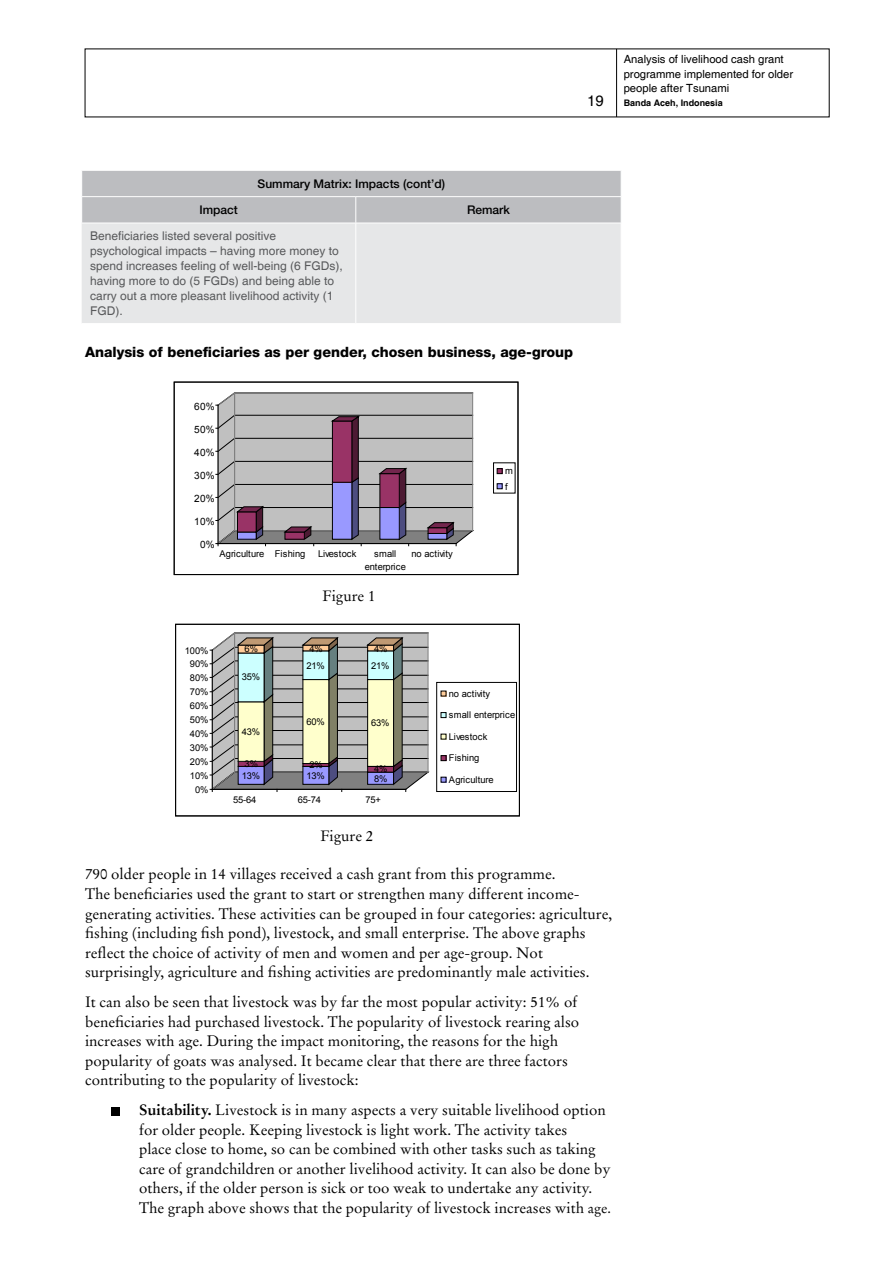
<style>
.page{position:relative;width:893px;height:1263px;background:#fff}
.page>*{position:absolute;margin:0;border:0;box-sizing:border-box;transform-origin:0 0}
.t1{font:15px/19.5px "Stempel Garamond";color:#000}
.t2{font:15px "Helvetica";color:#000}
.t3{font:800 14.25px "Helvetica Neue";color:#000}
.t4{font:12px/15px "Helvetica";color:#58595b}
.t5{font:500 12px "Helvetica Neue";color:#000}
.t6{font:11.25px/14.2px "Helvetica";color:#000}
.t7{font:10.05px "Arial";letter-spacing:.015em;color:#000}
.t8{font:9.3px/12.3px "Arial";letter-spacing:-.02em;color:#000;text-align:center}
.t9{font:9.3px "Arial";letter-spacing:.005em;color:#000}
.t10{font:9.3px "Arial";letter-spacing:.01em;color:#000}
.t11{font:700 9px "Helvetica";color:#000}
.s1{font-weight:700}
.s2{font-size:14.1px}
</style>
<div class="page">
<hr style="left:616px;top:49px;width:1px;height:68px;background:#000">
<div style="left:111px;top:1107px;width:9px;height:8px;background:#000"></div>
<svg style="left:216px;top:392px;width:257px;height:154px;background:#a69fa8"></svg>
<div style="left:493px;top:463px;width:22px;height:30px;border:1px solid #000"></div>
<svg style="left:497px;top:468px;width:5px;height:6px"></svg>
<svg style="left:497px;top:483px;width:5px;height:6px"></svg>
<div style="left:174px;top:382px;width:344px;height:193px;border:1px solid #000"></div>
<svg style="left:210px;top:632px;width:219px;height:159px;background:#abaea7"></svg>
<svg style="left:441px;top:691px;width:5px;height:5px"></svg>
<svg style="left:441px;top:712px;width:5px;height:6px"></svg>
<svg style="left:441px;top:734px;width:5px;height:5px"></svg>
<svg style="left:441px;top:755px;width:5px;height:6px"></svg>
<svg style="left:441px;top:777px;width:5px;height:5px"></svg>
<div style="left:176px;top:624px;width:343px;height:192px;border:1px solid #000"></div>
<div style="left:82px;top:224px;width:539px;height:99px;background:#e6e7e8"></div>
<hr style="left:355px;top:223px;width:1px;height:100px;background:#fff">
<svg style="left:82px;top:170px;width:539px;height:53px;background:#bfc0c3"></svg>
<p class="t2" style="left:587px;top:92px;width:18px">19</p>
<p class="t6" style="left:624px;top:53px;width:171px">Analysis of livelihood cash grant programme implemented for older people after Tsunami</p>
<p class="t11" style="left:624px;top:98px;width:101px">Banda Aceh, Indonesia</p>
<p class="t5" style="left:258px;top:177px;width:189px">Summary Matrix: Impacts (cont’d)</p>
<p class="t5" style="left:200px;top:203px;width:40px">Impact</p>
<p class="t5" style="left:467px;top:203px;width:44px">Remark</p>
<p class="t4" style="left:90px;top:229px;width:254px">Beneficiaries listed several positive psychological impacts – having more money to spend increases feeling of well-being (6 FGDs), having more to do (5 FGDs) and being able to carry out a more pleasant livelihood activity (1<br>FGD).</p>
<p class="t3" style="left:85px;top:343px;width:490px">Analysis of beneficiaries as per gender, chosen business, age-group</p>
<p class="t7" style="left:194px;top:399px;width:22px">60%</p>
<p class="t7" style="left:194px;top:422px;width:22px">50%</p>
<p class="t7" style="left:194px;top:445px;width:22px">40%</p>
<p class="t7" style="left:194px;top:469px;width:22px">30%</p>
<p class="t7" style="left:194px;top:492px;width:22px">20%</p>
<p class="t7" style="left:194px;top:515px;width:22px">10%</p>
<p class="t7" style="left:200px;top:538px;width:16px">0%</p>
<p class="t9" style="left:219px;top:548px;width:87px">Agriculture Fishing</p>
<p class="t8" style="left:318px;top:548px;width:40px">Livestock</p>
<p class="t8" style="left:365px;top:548px;width:43px">small enterprice</p>
<p class="t10" style="left:411px;top:548px;width:43px">no activity</p>
<p class="t1" style="left:323px;top:586px;width:54px">Figure 1</p>
<p class="t8" style="left:185px;top:644px;width:25px">100%</p>
<p class="t8" style="left:245px;top:643px;width:15px">6%</p>
<p class="t8" style="left:309px;top:642px;width:15px">4%</p>
<p class="t8" style="left:374px;top:642px;width:15px">4%</p>
<p class="t8" style="left:190px;top:658px;width:20px">90%</p>
<p class="t8" style="left:306px;top:659px;width:20px">21%</p>
<p class="t8" style="left:371px;top:659px;width:20px">21%</p>
<p class="t8" style="left:190px;top:672px;width:20px">80%</p>
<p class="t8" style="left:242px;top:671px;width:20px">35%</p>
<p class="t8" style="left:505px;top:464px;width:9px;line-height:15.1px;text-align:left">m f</p>
<p class="t8" style="left:190px;top:686px;width:20px">70%</p>
<p class="t8" style="left:190px;top:700px;width:20px">60%</p>
<p class="t8" style="left:190px;top:714px;width:20px">50%</p>
<p class="t8" style="left:190px;top:728px;width:20px">40%</p>
<p class="t8" style="left:190px;top:741px;width:20px">30%</p>
<p class="t8" style="left:190px;top:756px;width:20px">20%</p>
<p class="t8" style="left:190px;top:769px;width:20px">10%</p>
<p class="t8" style="left:195px;top:784px;width:15px">0%</p>
<p class="t8" style="left:242px;top:725px;width:20px">43%</p>
<p class="t8" style="left:245px;top:758px;width:15px">3%</p>
<p class="t8" style="left:242px;top:769px;width:20px">13%</p>
<p class="t8" style="left:306px;top:715px;width:20px">60%</p>
<p class="t8" style="left:309px;top:758px;width:15px">2%</p>
<p class="t8" style="left:306px;top:769px;width:20px">13%</p>
<p class="t8" style="left:371px;top:717px;width:20px">63%</p>
<p class="t8" style="left:374px;top:763px;width:15px">4%</p>
<p class="t8" style="left:374px;top:772px;width:15px">8%</p>
<p class="t8" style="left:233px;top:794px;width:25px">55-64</p>
<p class="t8" style="left:298px;top:794px;width:25px">65-74</p>
<p class="t8" style="left:365px;top:794px;width:17px">75+</p>
<p class="t1" style="left:320px;top:826px;width:54px">Figure 2</p>
<p class="t10" style="left:449px;top:687px;width:43px">no activity</p>
<p class="t8" style="left:449px;top:709px;width:68px">small enterprice</p>
<p class="t8" style="left:449px;top:730px;width:40px">Livestock</p>
<p class="t9" style="left:449px;top:752px;width:32px">Fishing</p>
<p class="t8" style="left:449px;top:774px;width:46px">Agriculture</p>
<p class="t1" style="left:85px;top:865px;width:529px">790 older people in 14 villages received a cash grant from this programme.<br>The beneficiaries used the grant to start or strengthen many different income&shy;generating activities. These activities can be grouped in four categories: agriculture, fishing (including fish pond), livestock, and small enterprise. The above graphs reflect the choice of activity of men and women and per age-group. Not surprisingly, agriculture and fishing activities are predominantly male activities.</p>
<p class="t1" style="left:85px;top:992px;width:496px">It can also be seen that livestock was by far the most popular activity: 51% of beneficiaries had purchased livestock. The popularity of livestock rearing also increases with age. During the impact monitoring, the reasons for the high popularity of goats was analysed. It became clear that there are three factors contributing to the popularity of livestock:</p>
<p class="t1" style="left:139px;top:1100px;width:473px"><span class="s1">Suitability.</span> Livestock is in many aspects a very suitable livelihood option for older people. Keeping livestock is light work. The activity takes<br>place close to home, so can be combined with other tasks such as taking care of grandchildren or another livelihood activity. It can also be done by others, if the older person is sick or too weak to undertake any activity.<br>The graph above shows that the popularity of livestock increases with <span class="s2">age.</span></p>
</div>
